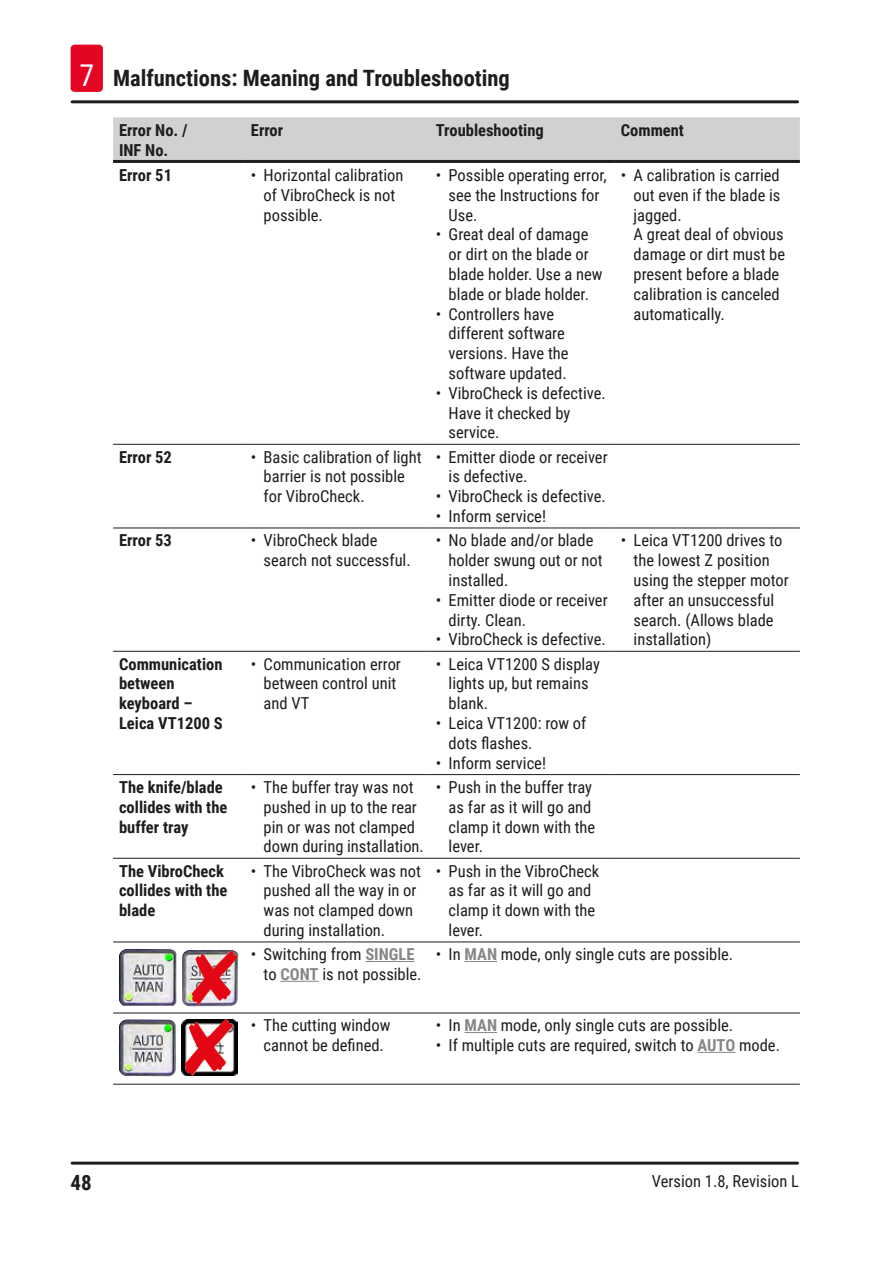
<style>
.page{position:relative;width:893px;height:1263px;background:#fff}
.page>*{position:absolute;margin:0;border:0;box-sizing:border-box;transform-origin:0 0}
.t1{font:700 22.5px "Roboto Condensed";color:#1d1d1b}
.t2{font:700 21px "Roboto Condensed";color:#1d1d1b}
.t3{font:16.5px/19.8px "Roboto Condensed";color:#1d1d1b}
.Table_heading{font:700 16.5px/19.8px "Roboto Condensed";color:#1d1d1b}
.s1{font-weight:400;font-size:30px;color:#fff}
.s2{font-weight:700;color:#878787}
</style>
<div class="page">
<hr style="left:72px;top:1161px;width:725px;height:3px;background:#1d1d1b">
<hr style="left:72px;top:100px;width:725px;height:3px;background:#1d1d1b">
<div style="left:71px;top:45px;width:32px;height:47px;background:#e40522;border-radius:4px"></div>
<div style="left:113px;top:117px;width:687px;height:43px;background:#d1d1d1"></div>
<hr style="left:113px;top:444px;width:132px;height:1px;background:#1d1d1b">
<hr style="left:245px;top:444px;width:185px;height:1px;background:#1d1d1b">
<hr style="left:430px;top:444px;width:185px;height:1px;background:#1d1d1b">
<hr style="left:615px;top:444px;width:185px;height:1px;background:#1d1d1b">
<hr style="left:113px;top:528px;width:132px;height:1px;background:#1d1d1b">
<hr style="left:245px;top:528px;width:185px;height:1px;background:#1d1d1b">
<hr style="left:430px;top:528px;width:185px;height:1px;background:#1d1d1b">
<hr style="left:615px;top:528px;width:185px;height:1px;background:#1d1d1b">
<hr style="left:113px;top:651px;width:132px;height:1px;background:#1d1d1b">
<hr style="left:245px;top:651px;width:185px;height:1px;background:#1d1d1b">
<hr style="left:430px;top:651px;width:185px;height:1px;background:#1d1d1b">
<hr style="left:615px;top:651px;width:185px;height:1px;background:#1d1d1b">
<hr style="left:113px;top:774px;width:132px;height:1px;background:#1d1d1b">
<hr style="left:245px;top:774px;width:185px;height:1px;background:#1d1d1b">
<hr style="left:430px;top:774px;width:185px;height:1px;background:#1d1d1b">
<hr style="left:615px;top:774px;width:185px;height:1px;background:#1d1d1b">
<hr style="left:113px;top:858px;width:132px;height:1px;background:#1d1d1b">
<hr style="left:245px;top:858px;width:185px;height:1px;background:#1d1d1b">
<hr style="left:430px;top:858px;width:185px;height:1px;background:#1d1d1b">
<hr style="left:615px;top:858px;width:185px;height:1px;background:#1d1d1b">
<hr style="left:113px;top:941px;width:132px;height:1px;background:#1d1d1b">
<hr style="left:245px;top:941px;width:185px;height:1px;background:#1d1d1b">
<hr style="left:430px;top:941px;width:185px;height:1px;background:#1d1d1b">
<hr style="left:615px;top:941px;width:185px;height:1px;background:#1d1d1b">
<hr style="left:113px;top:1013px;width:132px;height:1px;background:#1d1d1b">
<hr style="left:245px;top:1013px;width:185px;height:1px;background:#1d1d1b">
<hr style="left:430px;top:1013px;width:185px;height:1px;background:#1d1d1b">
<hr style="left:615px;top:1013px;width:185px;height:1px;background:#1d1d1b">
<hr style="left:113px;top:1084px;width:132px;height:1px;background:#1d1d1b">
<hr style="left:245px;top:1084px;width:185px;height:1px;background:#1d1d1b">
<hr style="left:430px;top:1084px;width:185px;height:1px;background:#1d1d1b">
<hr style="left:615px;top:1084px;width:185px;height:1px;background:#1d1d1b">
<hr style="left:113px;top:160px;width:132px;height:3px;background:#1d1d1b">
<hr style="left:245px;top:160px;width:185px;height:3px;background:#1d1d1b">
<hr style="left:430px;top:160px;width:185px;height:3px;background:#1d1d1b">
<hr style="left:615px;top:160px;width:185px;height:3px;background:#1d1d1b">
<img style="left:119px;top:949px;width:57px;height:57px">
<div style="left:125px;top:993px;width:7px;height:7px;background:#b8ff63;border-radius:50%"></div>
<div style="left:125px;top:993px;width:7px;height:7px;border:1px solid #fff59c;border-radius:50%"></div>
<img style="left:182px;top:950px;width:56px;height:56px">
<svg style="left:188px;top:993px;width:6px;height:7px"></svg>
<div style="left:187px;top:993px;width:8px;height:8px;border:1px solid #fff59c;border-radius:50%"></div>
<img style="left:209px;top:951px;width:21px;height:17px">
<hr style="left:365px;top:961px;width:49px;height:1px;background:#878787">
<hr style="left:280px;top:981px;width:39px;height:1px;background:#878787">
<hr style="left:464px;top:961px;width:33px;height:1px;background:#878787">
<img style="left:119px;top:1019px;width:57px;height:57px">
<svg style="left:125px;top:1064px;width:6px;height:6px"></svg>
<div style="left:125px;top:1063px;width:7px;height:7px;border:1px solid #fff59c;border-radius:50%"></div>
<img style="left:182px;top:1019px;width:55px;height:56px">
<img style="left:204px;top:1019px;width:22px;height:18px">
<hr style="left:464px;top:1032px;width:33px;height:1px;background:#878787">
<hr style="left:697px;top:1052px;width:38px;height:1px;background:#878787">
<h1 class="t1" style="left:79px;top:63px;width:432px"><span class="s1">7</span> Malfunctions: Meaning and Troubleshooting</h1>
<p class="Table_heading" style="left:119px;top:119px;width:70px">Error No. /<br>INF No.</p>
<p class="Table_heading" style="left:251px;top:119px;width:34px">Error</p>
<p class="Table_heading" style="left:436px;top:119px;width:109px">Troubleshooting</p>
<p class="Table_heading" style="left:621px;top:119px;width:65px">Comment</p>
<p class="Table_heading" style="left:119px;top:165px;width:54px">Error 51</p>
<p class="t3" style="left:264px;top:165px;width:141px;text-indent:-13px">• Horizontal calibration of VibroCheck is not possible.</p>
<p class="t3" style="left:449px;top:165px;width:159px;text-indent:-13px">• Possible operating error, see the Instructions for<br>Use.</p>
<p class="t3" style="left:449px;top:224px;width:156px;text-indent:-13px">• Great deal of damage or dirt on the blade or blade holder. Use a new blade or blade holder.</p>
<p class="t3" style="left:449px;top:303px;width:121px;text-indent:-13px">• Controllers have different software versions. Have the software updated.</p>
<p class="t3" style="left:449px;top:382px;width:159px;text-indent:-13px">• VibroCheck is defective.<br>Have it checked by service.</p>
<p class="t3" style="left:634px;top:165px;width:153px;text-indent:-13px">• A calibration is carried out even if the blade is jagged.<br>A great deal of obvious damage or dirt must be present before a blade calibration is canceled automatically.</p>
<p class="Table_heading" style="left:119px;top:446px;width:54px">Error 52</p>
<p class="t3" style="left:264px;top:446px;width:159px;text-indent:-13px">• Basic calibration of light barrier is not possible for VibroCheck.</p>
<p class="t3" style="left:449px;top:446px;width:161px;text-indent:-13px">• Emitter diode or receiver is defective.</p>
<p class="t3" style="left:436px;top:486px;width:171px">• VibroCheck is defective.</p>
<p class="t3" style="left:436px;top:506px;width:112px">• Inform service!</p>
<p class="Table_heading" style="left:119px;top:530px;width:54px">Error 53</p>
<p class="t3" style="left:264px;top:530px;width:149px;text-indent:-13px">• VibroCheck blade search not successful.</p>
<p class="t3" style="left:449px;top:530px;width:155px;text-indent:-13px">• No blade and/or blade holder swung out or not installed.</p>
<p class="t3" style="left:449px;top:589px;width:161px;text-indent:-13px">• Emitter diode or receiver dirty. Clean.</p>
<p class="t3" style="left:436px;top:629px;width:171px">• VibroCheck is defective.</p>
<p class="Table_heading" style="left:119px;top:653px;width:105px">Communication between keyboard –<br>Leica VT1200 S</p>
<p class="t3" style="left:264px;top:653px;width:139px;text-indent:-13px">• Communication error between control unit and VT</p>
<p class="t3" style="left:449px;top:653px;width:153px;text-indent:-13px">• Leica VT1200 S display lights up, but remains blank.</p>
<p class="t3" style="left:449px;top:713px;width:139px;text-indent:-13px">• Leica VT1200: row of dots flashes.</p>
<p class="t3" style="left:436px;top:752px;width:112px">• Inform service!</p>
<p class="t3" style="left:634px;top:530px;width:157px;text-indent:-13px">• Leica VT1200 drives to the lowest Z position using the stepper motor after an unsuccessful search. (Allows blade installation)</p>
<p class="Table_heading" style="left:119px;top:776px;width:110px">The knife/blade collides with the buffer tray</p>
<p class="t3" style="left:264px;top:776px;width:162px;text-indent:-13px">• The buffer tray was not pushed in up to the rear pin or was not clamped down during installation.</p>
<p class="t3" style="left:449px;top:776px;width:148px;text-indent:-13px">• Push in the buffer tray as far as it will go and clamp it down with the lever.</p>
<p class="Table_heading" style="left:119px;top:860px;width:110px">The VibroCheck collides with the blade</p>
<p class="t3" style="left:264px;top:860px;width:159px;text-indent:-13px">• The VibroCheck was not pushed all the way in or was not clamped down during installation.</p>
<p class="t3" style="left:449px;top:860px;width:152px;text-indent:-13px">• Push in the VibroCheck as far as it will go and clamp it down with the lever.</p>
<p class="t3" style="left:264px;top:944px;width:159px;text-indent:-13px">• Switching from <span class="s2">SINGLE </span>to <span class="s2">CONT</span> is not possible.</p>
<p class="t3" style="left:436px;top:944px;width:299px">• In <span class="s2">MAN</span> mode, only single cuts are possible.</p>
<p class="t3" style="left:251px;top:1015px;width:141px;text-align:center">• The cutting window cannot be defined.</p>
<p class="t3" style="left:436px;top:1015px;width:299px">• In <span class="s2">MAN</span> mode, only single cuts are possible.</p>
<p class="t3" style="left:436px;top:1035px;width:346px">• If multiple cuts are required, switch to <span class="s2">AUTO</span> mode.</p>
<p class="t2" style="left:71px;top:1168px;width:23px">48</p>
<p class="t3" style="left:652px;top:1170px;width:149px">Version 1.8, Revision L</p>
</div>
